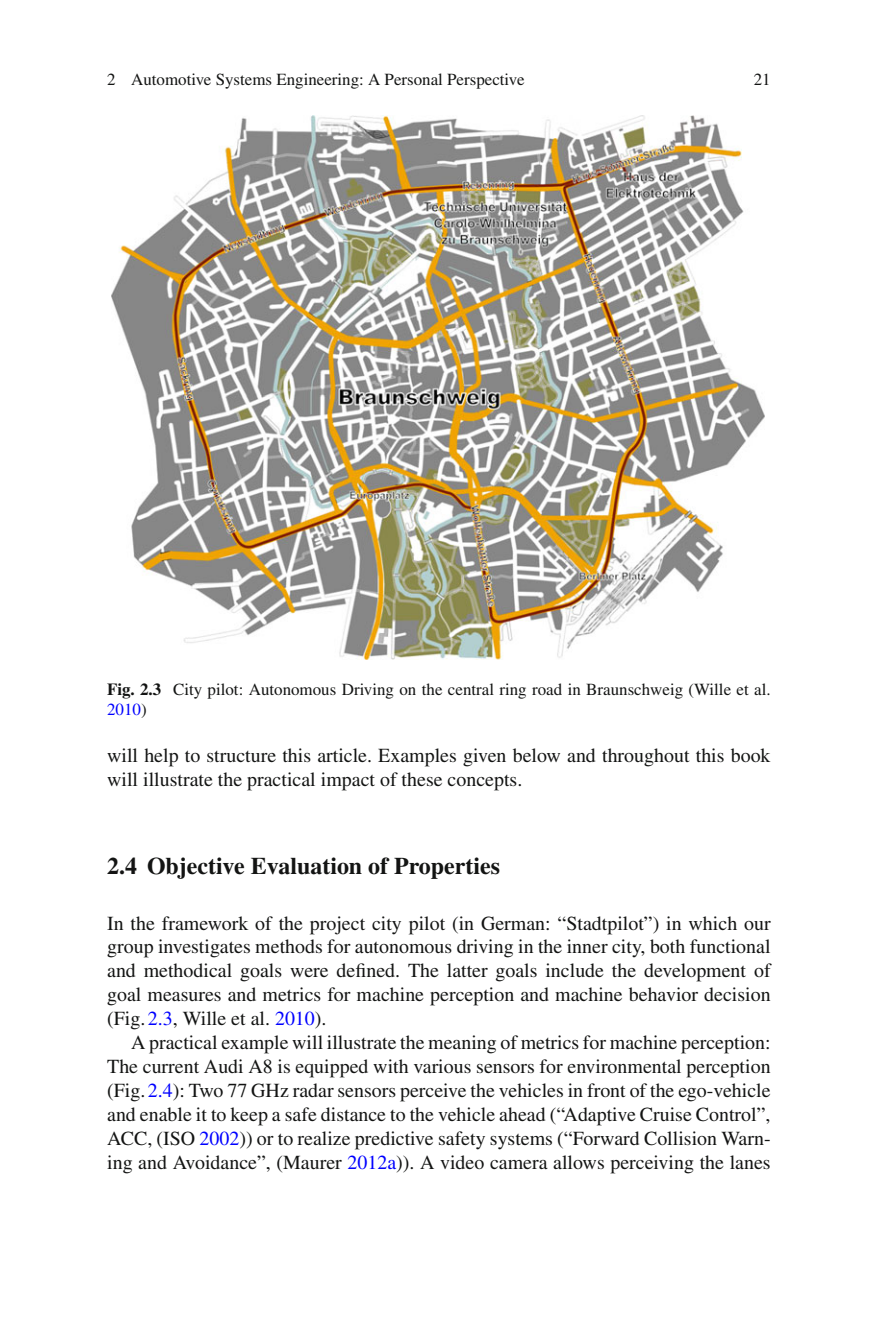
<style>
.page{position:relative;width:879px;height:1333px;background:#fff}
.page>*{position:absolute;margin:0;border:0;box-sizing:border-box;transform-origin:0 0}
.t1{font:700 24px "Times";color:#131413}
.t2{font:20px/24px "Times";color:#131413;text-align:justify}
.t3{font:17px/20px "Times";color:#131413}
.s1{font-weight:700}
.s2{color:#00f}
</style>
<div class="page">
<img style="left:112px;top:115px;width:652px;height:545px">
<p class="t3" style="left:107px;top:71px;width:419px">2 Automotive Systems Engineering: A Personal Perspective</p>
<p class="t3" style="left:753px;top:71px;width:18px">21</p>
<p class="t3" style="left:107px;top:681px;width:665px"><span class="s1">Fig. 2.3</span> City pilot: Autonomous Driving on the central ring road in Braunschweig (Wille et al.<br><span class="s2">2010</span>)</p>
<p class="t2" style="left:107px;top:745px;width:665px">will help to structure this article. Examples given below and throughout this book will illustrate the practical impact of these concepts.</p>
<p class="t1" style="left:107px;top:856px;width:394px">2.4 Objective Evaluation of Properties</p>
<p class="t2" style="left:107px;top:912px;width:665px">In the framework of the project city pilot (in German: “Stadtpilot”) in which our group investigates methods for autonomous driving in the inner city, both functional and methodical goals were defined. The latter goals include the development of goal measures and metrics for machine perception and machine behavior decision (Fig. <span class="s2">2.3</span>, Wille et al. <span class="s2">2010</span>).</p>
<p class="t2" style="left:107px;top:1032px;width:665px;text-indent:24px">A practical example will illustrate the meaning of metrics for machine perception:<br>The current Audi A8 is equipped with various sensors for environmental perception (Fig. <span class="s2">2.4</span>): Two 77 GHz radar sensors perceive the vehicles in front of the ego-vehicle and enable it to keep a safe distance to the vehicle ahead (“Adaptive Cruise Control”, ACC, (ISO <span class="s2">2002</span>)) or to realize predictive safety systems (“Forward Collision Warn&shy;ing and Avoidance”, (Maurer <span class="s2">2012a</span>)). A video camera allows perceiving the lanes</p>
</div>
